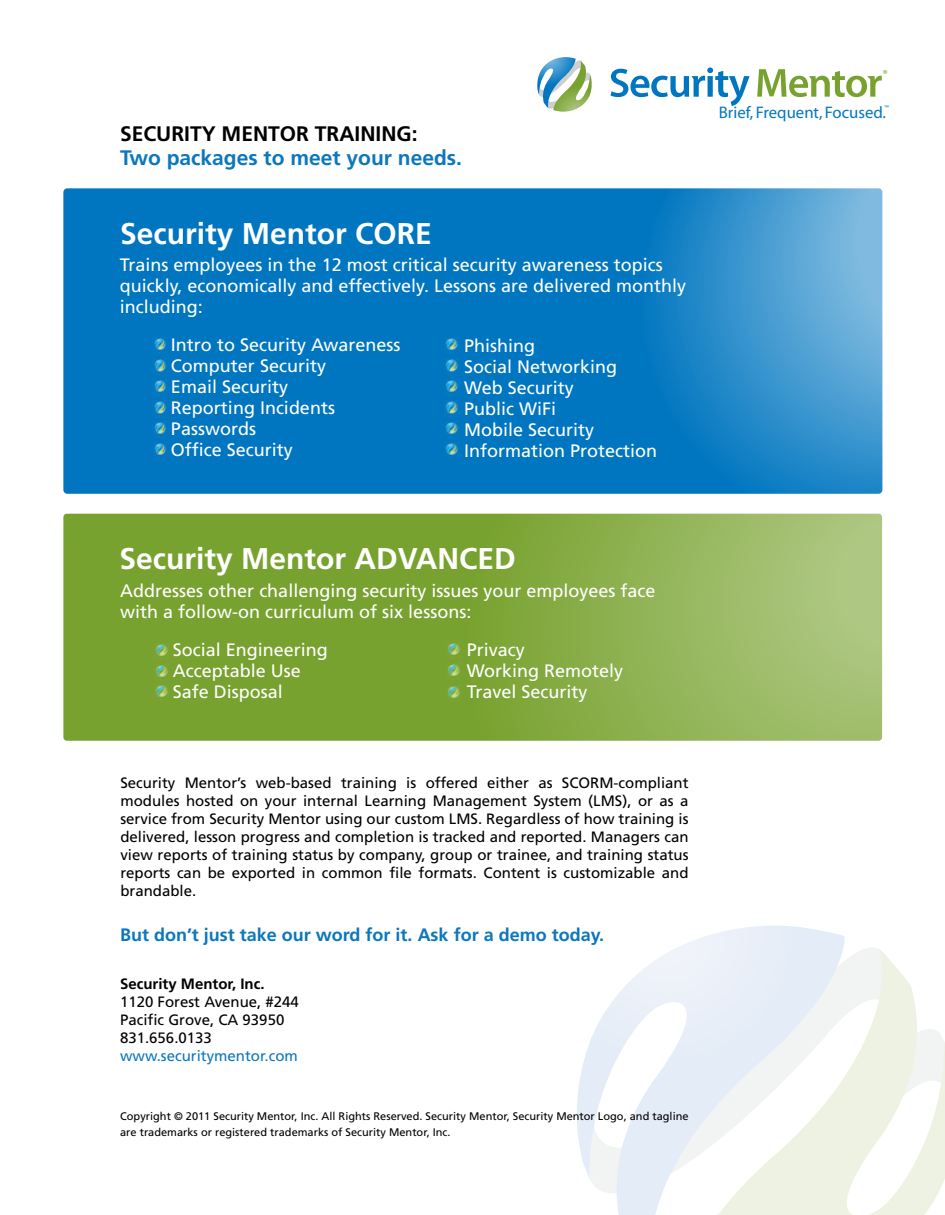
<style>
.page{position:relative;width:945px;height:1215px;background:#fff}
.page>*{position:absolute;margin:0;border:0;box-sizing:border-box;transform-origin:0 0}
.t1{font:700 30px "Frutiger";color:#fff}
.t2{font:700 21px/24px "Frutiger";color:#0b77bd}
.t3{font:18px/21px "Frutiger";color:#fff}
.t4{font:700 18px "Frutiger";color:#0b77bd}
.t5{font:16.8px "Myriad";color:#0076c0}
.t6{font:15px/18px "Frutiger";color:#000100;text-align:justify}
.t7{font:11.7px "Myriad Pro";color:#78a22f}
.t8{font:10.95px/16.2px "Frutiger";color:#000100}
.t9{font:5.55px "Myriad";color:#0076c0}
.s1{color:#000100}
.s2{font-weight:700}
.s3{color:#0b77bd}
</style>
<div class="page">
<svg style="left:63px;top:188px;width:819px;height:306px;background:#107ec3"></svg>
<svg style="left:63px;top:514px;width:819px;height:227px;background:#86ab45"></svg>
<svg style="left:577px;top:926px;width:268px;height:289px"></svg>
<svg style="left:718px;top:950px;width:227px;height:265px"></svg>
<svg style="left:537px;top:57px;width:55px;height:55px"></svg>
<svg style="left:610px;top:68px;width:140px;height:38px"></svg>
<svg style="left:757px;top:69px;width:125px;height:28px"></svg>
<img style="left:152px;top:338px;width:15px;height:16px">
<img style="left:152px;top:359px;width:15px;height:16px">
<img style="left:152px;top:380px;width:15px;height:16px">
<img style="left:152px;top:401px;width:15px;height:16px">
<img style="left:152px;top:421px;width:15px;height:17px">
<img style="left:152px;top:442px;width:15px;height:16px">
<img style="left:154px;top:644px;width:14px;height:16px">
<img style="left:154px;top:664px;width:14px;height:16px">
<img style="left:154px;top:684px;width:14px;height:17px">
<img style="left:446px;top:643px;width:14px;height:16px">
<img style="left:446px;top:663px;width:14px;height:16px">
<img style="left:446px;top:685px;width:14px;height:17px">
<img style="left:444px;top:338px;width:14px;height:16px">
<img style="left:444px;top:359px;width:14px;height:16px">
<img style="left:444px;top:380px;width:14px;height:16px">
<img style="left:444px;top:401px;width:14px;height:16px">
<img style="left:444px;top:421px;width:14px;height:17px">
<img style="left:444px;top:442px;width:14px;height:16px">
<p class="t2" style="left:120px;top:122px;width:343px"><span class="s1">SECURITY MENTOR TRAINING:<br></span>Two packages to meet your needs.</p>
<p class="t1" style="left:120px;top:216px;width:313px">Security Mentor CORE</p>
<p class="t3" style="left:120px;top:254px;width:568px">Trains employees in the 12 most critical security awareness topics quickly, economically and effectively. Lessons are delivered monthly including:</p>
<p class="t3" style="left:171px;top:334px;width:231px">Intro to Security Awareness<br>Computer Security<br>Email Security<br>Reporting Incidents<br>Passwords<br>Office Security</p>
<p class="t3" style="left:464px;top:335px;width:195px">Phishing<br>Social Networking<br>Web Security<br>Public WiFi<br>Mobile Security<br>Information Protection</p>
<p class="t7" style="left:883px;top:67px;width:6px">®</p>
<p class="t5" style="left:719px;top:104px;width:169px">Brief, Frequent, Focused.</p>
<p class="t9" style="left:884px;top:104px;width:6px">™</p>
<p class="t1" style="left:120px;top:541px;width:398px">Security Mentor ADVANCED</p>
<p class="t3" style="left:120px;top:580px;width:537px">Addresses other challenging security issues your employees face with a follow-on curriculum of six lessons:</p>
<p class="t3" style="left:173px;top:639px;width:157px">Social Engineering<br>Acceptable Use<br>Safe Disposal</p>
<p class="t3" style="left:467px;top:639px;width:158px">Privacy<br>Working Remotely<br>Travel Security</p>
<p class="t6" style="left:120px;top:773px;width:570px">Security Mentor’s web-based training is offered either as SCORM-compliant modules hosted on your internal Learning Management System (LMS), or as a service from Security Mentor using our custom LMS. Regardless of how training is delivered, lesson progress and completion is tracked and reported. Managers can view reports of training status by company, group or trainee, and training status reports can be exported in common file formats. Content is customizable and brandable.</p>
<p class="t4" style="left:120px;top:925px;width:485px">But don’t just take our word for it. Ask for a demo today.</p>
<p class="t6" style="left:120px;top:975px;width:180px;text-align:left"><span class="s2">Security Mentor, Inc.<br></span>1120 Forest Avenue, #244<br>Pacific Grove, CA 93950<br>831.656.0133 <span class="s3">www.securitymentor.com</span></p>
<p class="t8" style="left:120px;top:1108px;width:570px">Copyright © 2011 Security Mentor, Inc. All Rights Reserved. Security Mentor, Security Mentor Logo, and tagline are trademarks or registered trademarks of Security Mentor, Inc.</p>
</div>
